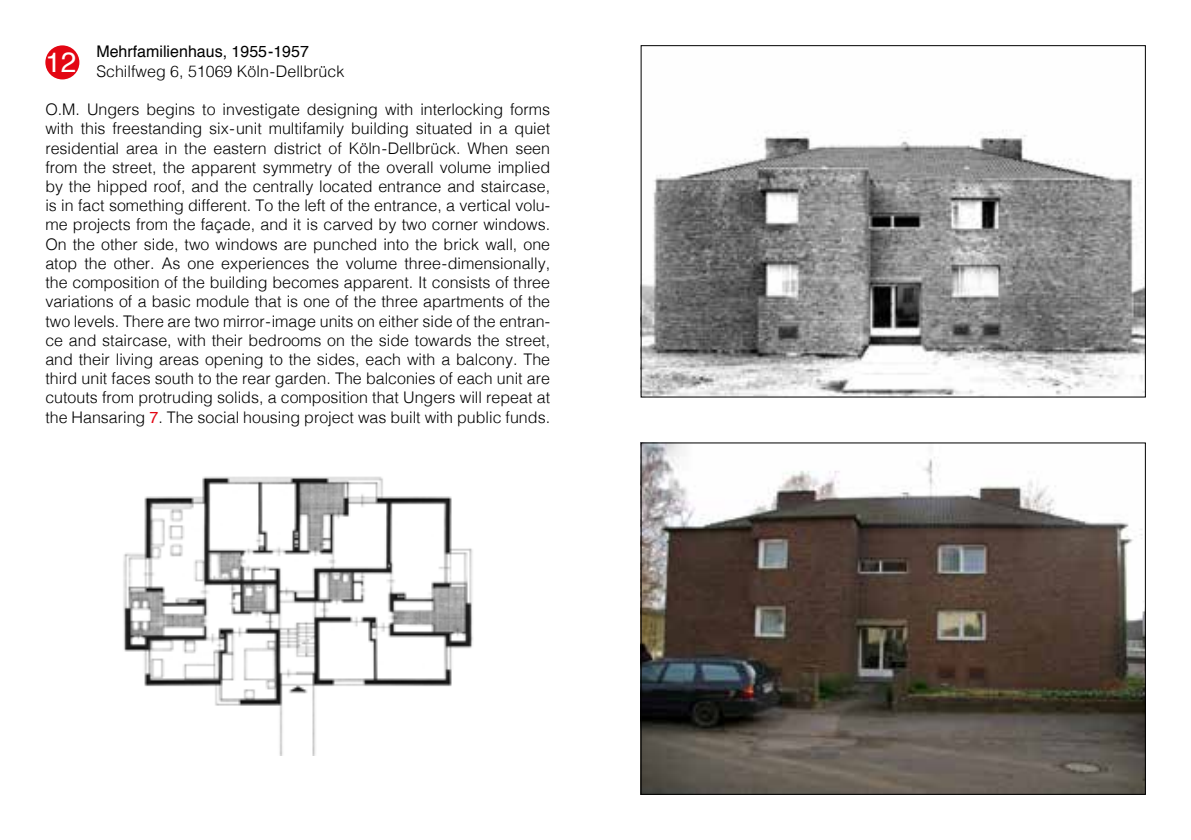
<style>
.page{position:relative;width:1191px;height:840px;background:#fff}
.page>*{position:absolute;margin:0;border:0;box-sizing:border-box;transform-origin:0 0}
.t1{font:28px "Helvetica";color:#fff}
.t2{font:300 16px/19.2px "Helvetica";color:#000;text-align:justify}
.t3{font:16px "Helvetica";color:#000}
.s1{font-weight:400;color:#e30613}
</style>
<div class="page">
<div style="left:45px;top:45px;width:34px;height:34px;background:#e30613;border-radius:50%"></div>
<img style="left:123px;top:476px;width:350px;height:278px">
<img style="left:643px;top:130px;width:500px;height:265px">
<img style="left:643px;top:444px;width:500px;height:348px">
<h1 class="t1" style="left:45px;top:41px;width:33px">12</h1>
<p class="t3" style="left:96px;top:39px;width:214px">Mehrfamilienhaus, 1955-1957</p>
<p class="t2" style="left:96px;top:60px;width:249px">Schilfweg 6, 51069 Köln-Dellbrück</p>
<p class="t2" style="left:45px;top:99px;width:506px">O.M. Ungers begins to investigate designing with interlocking forms with this freestanding six-unit multifamily building situated in a quiet residential area in the eastern district of Köln-Dellbrück. When seen from the street, the apparent symmetry of the overall volume implied by the hipped roof, and the centrally located entrance and staircase, is in fact something different. To the left of the entrance, a vertical volu&shy;me projects from the façade, and it is carved by two corner windows.<br>On the other side, two windows are punched into the brick wall, one atop the other. As one experiences the volume three-dimensionally, the composition of the building becomes apparent. It consists of three variations of a basic module that is one of the three apartments of the two levels. There are two mirror-image units on either side of the entran&shy;ce and staircase, with their bedrooms on the side towards the street, and their living areas opening to the sides, each with a balcony. The third unit faces south to the rear garden. The balconies of each unit are cutouts from protruding solids, a composition that Ungers will repeat at the Hansaring <span class="s1">7</span>. The social housing project was built with public funds.</p>
</div>
